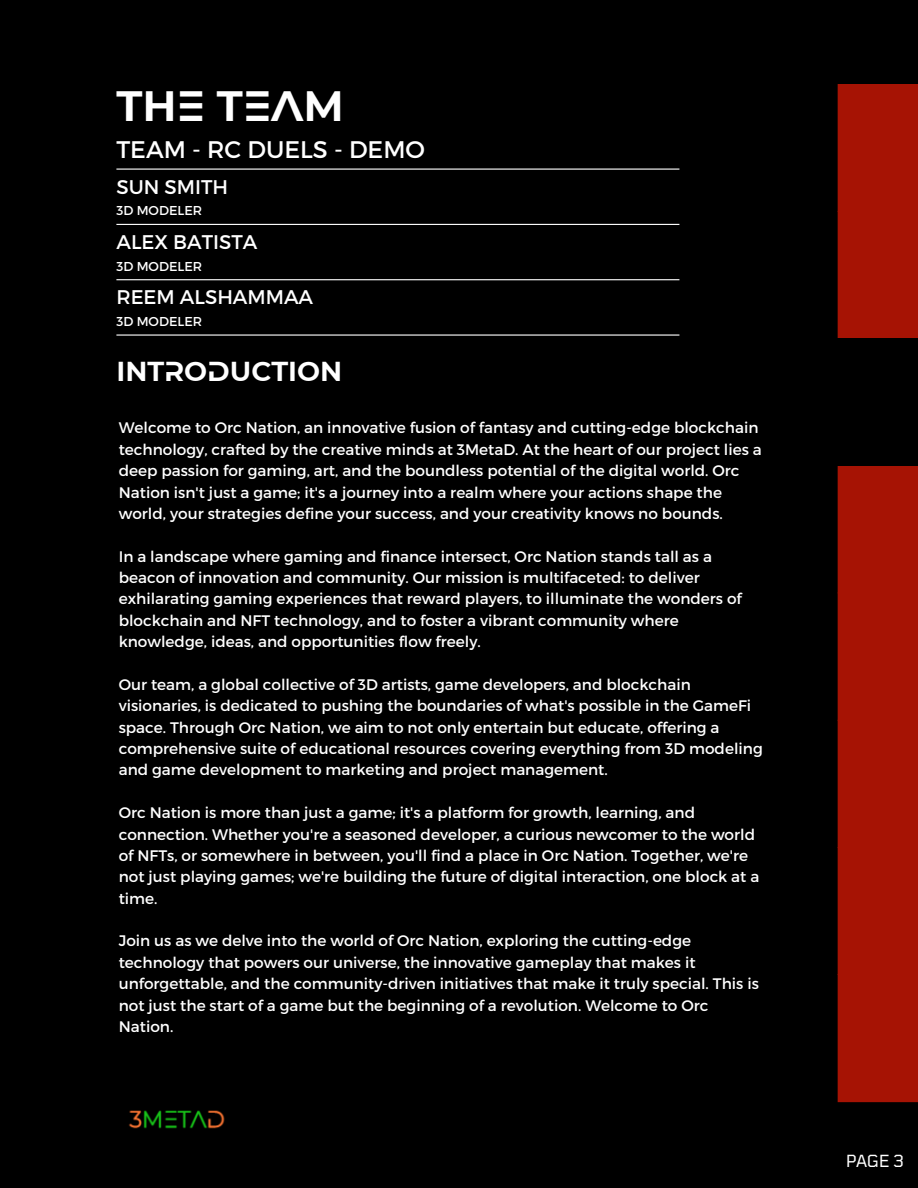
<style>
.page{position:relative;width:918px;height:1188px;background:#000}
.page>*{position:absolute;margin:0;border:0;box-sizing:border-box;transform-origin:0 0}
.t1{font:700 42.3px "Montserrat Alt 1";color:#fff}
.t2{font:700 27.3px "Montserrat Alt 1";color:#fff}
.t3{font:24px "Montserrat";color:#fff}
.t4{font:19.8px "Montserrat";color:#fff}
.t5{font:16.65px "Tomorrow";color:#fff}
.t6{font:15.3px/21.3px "Montserrat";color:#fff}
.t7{font:12.9px "Montserrat";color:#fff}
</style>
<div class="page">
<div style="left:838px;top:84px;width:80px;height:1018px;background:#a61304"></div>
<div style="left:838px;top:338px;width:80px;height:128px;background:#000"></div>
<img style="left:129px;top:1110px;width:96px;height:19px">
<hr style="left:116px;top:169px;width:563px;height:1px;background:#fff">
<hr style="left:116px;top:224px;width:563px;height:1px;background:#fff">
<hr style="left:116px;top:279px;width:563px;height:1px;background:#fff">
<hr style="left:116px;top:334px;width:563px;height:2px;background:#fff">
<h3 class="t1" style="left:116px;top:89px;width:229px">THE TEAM</h3>
<p class="t3" style="left:116px;top:134px;width:310px">TEAM - RC DUELS - DEMO</p>
<h4 class="t4" style="left:116px;top:174px;width:113px">SUN SMITH</h4>
<p class="t7" style="left:116px;top:202px;width:87px">3D MODELER</p>
<h4 class="t4" style="left:116px;top:229px;width:142px">ALEX BATISTA</h4>
<p class="t7" style="left:116px;top:258px;width:87px">3D MODELER</p>
<h2 class="t4" style="left:116px;top:284px;width:198px">REEM ALSHAMMAA</h2>
<h6 class="t7" style="left:116px;top:313px;width:87px">3D MODELER</h6>
<h6 class="t2" style="left:116px;top:361px;width:227px">INTRODUCTION</h6>
<h6 class="t6" style="left:119px;top:417px;width:645px">Welcome to Orc Nation, an innovative fusion of fantasy and cutting-edge blockchain technology, crafted by the creative minds at 3MetaD. At the heart of our project lies a deep passion for gaming, art, and the boundless potential of the digital world. Orc Nation isn't just a game; it's a journey into a realm where your actions shape the world, your strategies define your success, and your creativity knows no bounds.</h6>
<h6 class="t6" style="left:119px;top:545px;width:625px">In a landscape where gaming and finance intersect, Orc Nation stands tall as a beacon of innovation and community. Our mission is multifaceted: to deliver exhilarating gaming experiences that reward players, to illuminate the wonders of blockchain and NFT technology, and to foster a vibrant community where knowledge, ideas, and opportunities flow freely.</h6>
<h6 class="t6" style="left:119px;top:673px;width:646px">Our team, a global collective of 3D artists, game developers, and blockchain visionaries, is dedicated to pushing the boundaries of what's possible in the GameFi space. Through Orc Nation, we aim to not only entertain but educate, offering a comprehensive suite of educational resources covering everything from 3D modeling and game development to marketing and project management.</h6>
<p class="t6" style="left:119px;top:801px;width:642px">Orc Nation is more than just a game; it's a platform for growth, learning, and connection. Whether you're a seasoned developer, a curious newcomer to the world of NFTs, or somewhere in between, you'll find a place in Orc Nation. Together, we're not just playing games; we're building the future of digital interaction, one block at a time.</p>
<h5 class="t6" style="left:119px;top:930px;width:642px">Join us as we delve into the world of Orc Nation, exploring the cutting-edge technology that powers our universe, the innovative gameplay that makes it unforgettable, and the community-driven initiatives that make it truly special. This is not just the start of a game but the beginning of a revolution. Welcome to Orc Nation.</h5>
<h1 class="t5" style="left:846px;top:1150px;width:59px">PAGE 3</h1>
</div>
